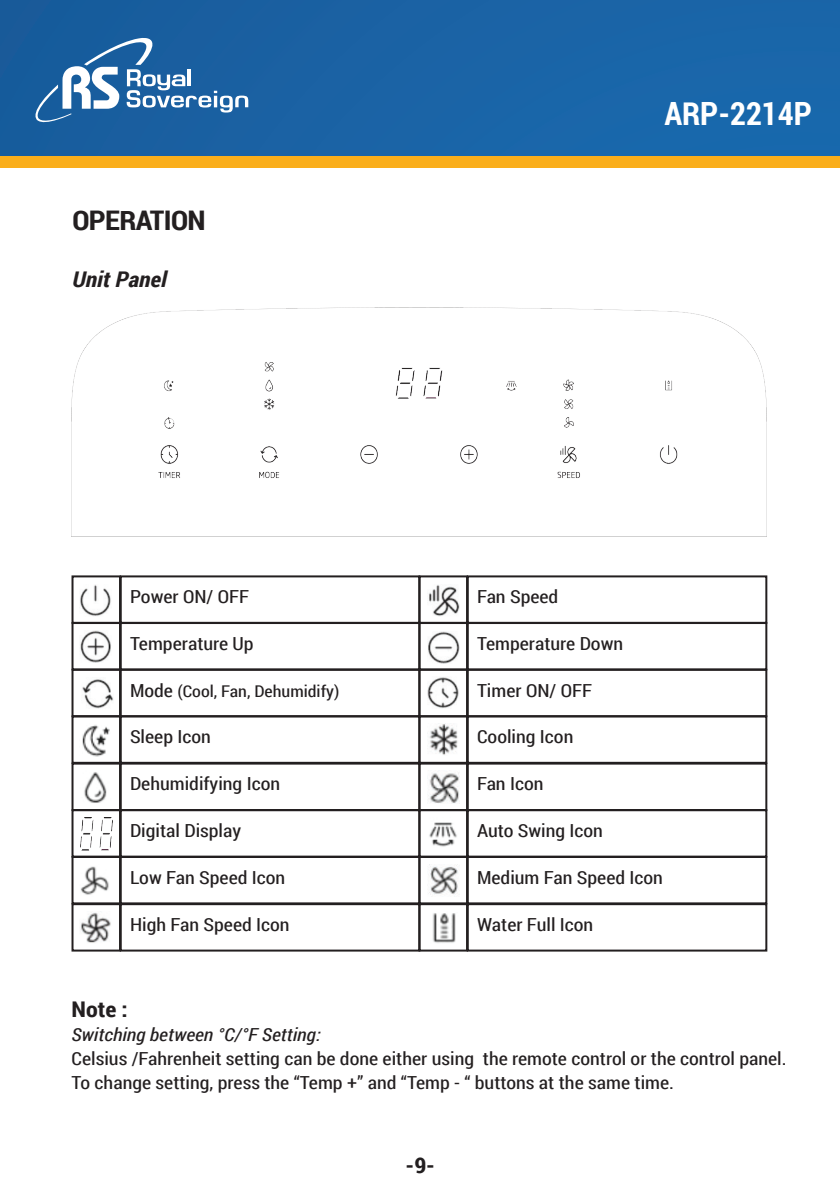
<style>
.page{position:relative;width:840px;height:1191px;background:#fff}
.page>*{position:absolute;margin:0;border:0;box-sizing:border-box;transform-origin:0 0}
.t1{font:700 32px "Roboto Condensed";color:#fff}
.t2{font:700 27px "Roboto Condensed";letter-spacing:-.02em;color:#231f20;scale:1.11 1}
.t3{font:italic 700 21.6px "Roboto Condensed";color:#231f20;scale:1.11 1}
.t4{font:700 21.6px "Roboto Condensed";color:#231f20;scale:1.11 1}
.t5{font:18px/24px "Roboto Condensed";color:#231f20;scale:1.11 1}
.t6{font:italic 18px "Roboto Condensed";color:#231f20;scale:1.11 1}
.t7{font:16.2px "Roboto Condensed";color:#231f20;scale:1.11 1}
.s1{font-size:18px}
</style>
<div class="page">
<div style="left:0;top:0;width:839px;height:161px;background:#1a64a6"></div>
<div style="left:0;top:156px;width:839px;height:12px;background:#faae1b"></div>
<svg style="left:28px;top:35px;width:220px;height:88px"></svg>
<div style="left:71px;top:575px;width:50px;height:49px;border:2px solid #231f20"></div>
<div style="left:120px;top:575px;width:300px;height:49px;border:2px solid #231f20"></div>
<div style="left:71px;top:622px;width:50px;height:48px;border:2px solid #231f20"></div>
<div style="left:120px;top:622px;width:300px;height:48px;border:2px solid #231f20"></div>
<div style="left:71px;top:669px;width:50px;height:48px;border:2px solid #231f20"></div>
<div style="left:120px;top:669px;width:300px;height:48px;border:2px solid #231f20"></div>
<div style="left:71px;top:715px;width:50px;height:49px;border:2px solid #231f20"></div>
<div style="left:120px;top:715px;width:300px;height:49px;border:2px solid #231f20"></div>
<div style="left:71px;top:762px;width:50px;height:49px;border:2px solid #231f20"></div>
<div style="left:120px;top:762px;width:300px;height:49px;border:2px solid #231f20"></div>
<div style="left:71px;top:809px;width:50px;height:48px;border:2px solid #231f20"></div>
<div style="left:120px;top:809px;width:300px;height:48px;border:2px solid #231f20"></div>
<div style="left:71px;top:856px;width:50px;height:48px;border:2px solid #231f20"></div>
<div style="left:120px;top:856px;width:300px;height:48px;border:2px solid #231f20"></div>
<div style="left:71px;top:903px;width:50px;height:48px;border:2px solid #231f20"></div>
<div style="left:120px;top:903px;width:300px;height:48px;border:2px solid #231f20"></div>
<div style="left:418px;top:575px;width:50px;height:49px;border:2px solid #231f20"></div>
<div style="left:466px;top:575px;width:300px;height:49px;border:2px solid #231f20"></div>
<div style="left:418px;top:622px;width:50px;height:48px;border:2px solid #231f20"></div>
<div style="left:466px;top:622px;width:300px;height:48px;border:2px solid #231f20"></div>
<div style="left:418px;top:669px;width:50px;height:48px;border:2px solid #231f20"></div>
<div style="left:466px;top:669px;width:300px;height:48px;border:2px solid #231f20"></div>
<div style="left:418px;top:715px;width:50px;height:49px;border:2px solid #231f20"></div>
<div style="left:466px;top:715px;width:300px;height:49px;border:2px solid #231f20"></div>
<div style="left:418px;top:762px;width:50px;height:49px;border:2px solid #231f20"></div>
<div style="left:466px;top:762px;width:300px;height:49px;border:2px solid #231f20"></div>
<div style="left:418px;top:809px;width:50px;height:48px;border:2px solid #231f20"></div>
<div style="left:466px;top:809px;width:300px;height:48px;border:2px solid #231f20"></div>
<div style="left:418px;top:856px;width:50px;height:48px;border:2px solid #231f20"></div>
<div style="left:466px;top:856px;width:300px;height:48px;border:2px solid #231f20"></div>
<div style="left:418px;top:903px;width:50px;height:48px;border:2px solid #231f20"></div>
<div style="left:466px;top:903px;width:300px;height:48px;border:2px solid #231f20"></div>
<img style="left:427px;top:677px;width:32px;height:31px">
<img style="left:80px;top:630px;width:31px;height:33px">
<img style="left:429px;top:585px;width:30px;height:31px">
<img style="left:428px;top:631px;width:31px;height:32px">
<img style="left:80px;top:584px;width:31px;height:32px">
<img style="left:82px;top:725px;width:28px;height:31px">
<img style="left:429px;top:723px;width:29px;height:32px">
<img style="left:84px;top:772px;width:23px;height:31px">
<img style="left:82px;top:679px;width:31px;height:30px">
<img style="left:429px;top:772px;width:30px;height:31px">
<img style="left:429px;top:822px;width:28px;height:25px">
<img style="left:80px;top:866px;width:29px;height:29px">
<img style="left:429px;top:864px;width:29px;height:31px">
<img style="left:80px;top:912px;width:31px;height:31px">
<img style="left:432px;top:913px;width:24px;height:30px">
<img style="left:80px;top:818px;width:32px;height:32px">
<img style="left:71px;top:307px;width:695px;height:229px">
<h2 class="t2" style="left:72px;top:201px;width:122px">OPERATION</h2>
<p class="t3" style="left:73px;top:265px;width:86px">Unit Panel</p>
<p class="t5" style="left:130px;top:584px;width:109px">Power ON/ OFF</p>
<p class="t5" style="left:130px;top:631px;width:113px">Temperature Up</p>
<p class="t7" style="left:130px;top:679px;width:190px"><span class="s1">Mode</span> (Cool, Fan, Dehumidify)</p>
<p class="t5" style="left:130px;top:724px;width:74px">Sleep Icon</p>
<p class="t5" style="left:130px;top:771px;width:137px">Dehumidifying Icon</p>
<p class="t5" style="left:130px;top:818px;width:101px">Digital Display</p>
<p class="t5" style="left:130px;top:864px;width:141px">Low Fan Speed Icon</p>
<p class="t5" style="left:130px;top:912px;width:145px">High Fan Speed Icon</p>
<h1 class="t1" style="left:664px;top:91px;width:149px">ARP-2214P</h1>
<p class="t5" style="left:476px;top:584px;width:75px">Fan Speed</p>
<p class="t5" style="left:476px;top:631px;width:133px">Temperature Down</p>
<p class="t5" style="left:476px;top:677px;width:105px">Timer ON/ OFF</p>
<p class="t5" style="left:476px;top:724px;width:88px">Cooling Icon</p>
<p class="t5" style="left:476px;top:771px;width:61px">Fan Icon</p>
<p class="t5" style="left:476px;top:818px;width:115px">Auto Swing Icon</p>
<p class="t5" style="left:476px;top:864px;width:169px">Medium Fan Speed Icon</p>
<p class="t5" style="left:476px;top:912px;width:106px">Water Full Icon</p>
<p class="t4" style="left:71px;top:993px;width:52px">Note :</p>
<p class="t6" style="left:71px;top:1021px;width:226px">Switching between °C/°F Setting:</p>
<p class="t5" style="left:71px;top:1045px;width:645px">Celsius /Fahrenheit setting can be done either using the remote control or the control panel.<br>To change setting, press the “Temp +” and “Temp - “ buttons at the same time.</p>
<p class="t4" style="left:405px;top:1150px;width:28px">-9-</p>
</div>
